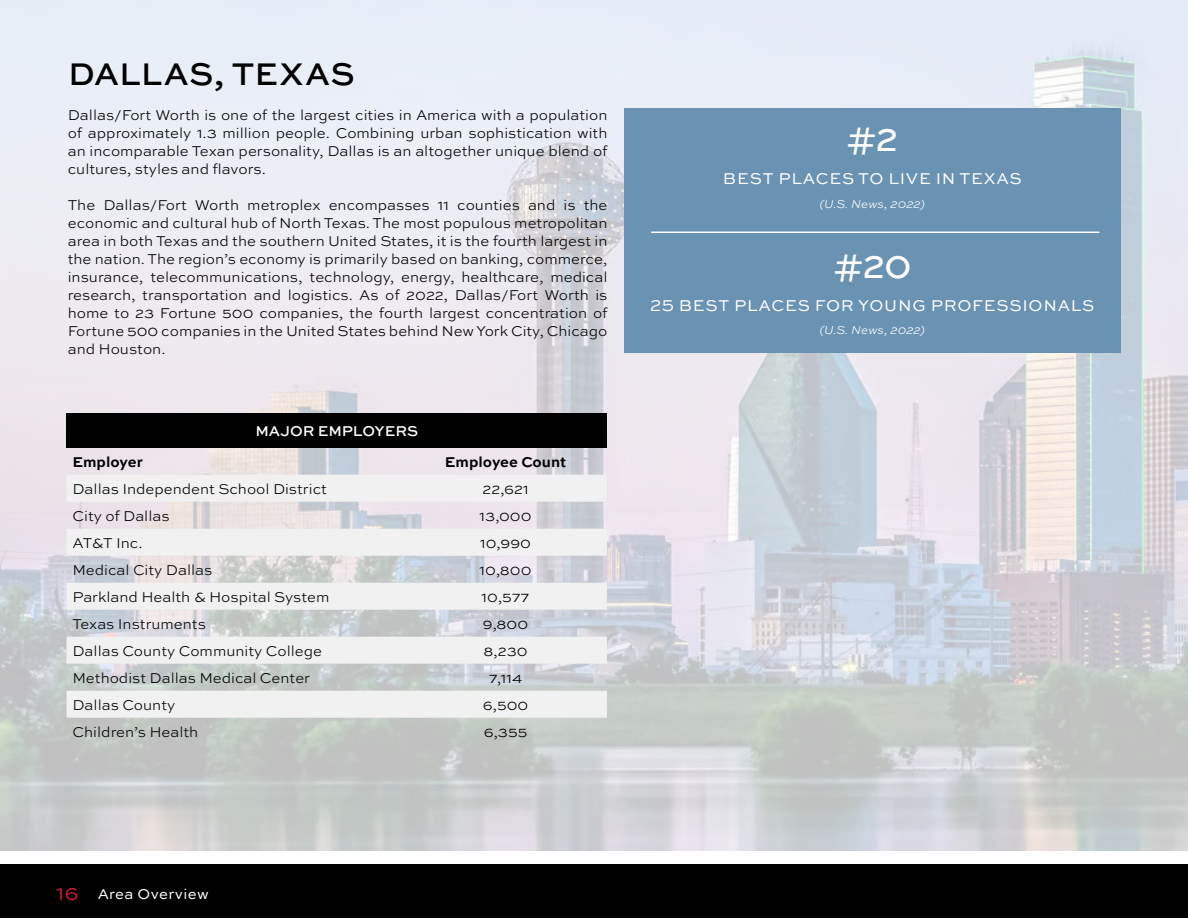
<style>
.page{position:relative;width:1188px;height:918px;background:#fff}
.page>*{position:absolute;margin:0;border:0;box-sizing:border-box;transform-origin:0 0}
.t1{font:500 33px "Sweet Sans Pro";letter-spacing:.015em;color:#000}
.t2{font:500 33px "Sweet Sans Pro";color:#fff}
.t3{font:16.5px "Sweet Sans Pro";letter-spacing:.045em;color:#fff}
.t4{font:300 15px/18px "Sweet Sans Pro";color:#000;text-align:justify}
.t5{font:700 15px "Sweet Sans Pro";color:#000}
.t6{font:15px "Sweet Sans Pro";letter-spacing:.025em;color:#fff}
.t7{font:500 15px "Sweet Sans Pro";letter-spacing:-.005em;color:#fff}
.t8{font:italic 300 12px "Sweet Sans Pro";color:#fff}
.s1{font-size:18px;color:#d2232a}
</style>
<div class="page">
<div style="left:0;top:864px;width:1188px;height:54px;background:#000"></div>
<img style="left:0;top:0;width:1188px;height:850px">
<div style="left:624px;top:108px;width:496px;height:244px;background:#6a92b2"></div>
<div style="left:67px;top:413px;width:540px;height:35px;background:#000"></div>
<svg style="left:67px;top:475px;width:540px;height:243px;fill:#f1f1f2"></svg>
<hr style="left:651px;top:232px;width:448px;height:1px;background:#fff">
<h1 class="t1" style="left:68px;top:50px;width:288px">DALLAS, TEXAS</h1>
<p class="t4" style="left:68px;top:105px;width:541px">Dallas/Fort Worth is one of the largest cities in America with a population of approximately 1.3 million people. Combining urban sophistication with an incomparable Texan personality, Dallas is an altogether unique blend of cultures, styles and flavors.</p>
<p class="t4" style="left:68px;top:195px;width:541px">The Dallas/Fort Worth metroplex encompasses 11 counties and is the economic and cultural hub of North Texas. The most populous metropolitan area in both Texas and the southern United States, it is the fourth largest in the nation. The region’s economy is primarily based on banking, commerce, insurance, telecommunications, technology, energy, healthcare, medical research, transportation and logistics. As of 2022, Dallas/Fort Worth is home to 23 Fortune 500 companies, the fourth largest concentration of Fortune 500 companies in the United States behind New York City, Chicago and Houston.</p>
<p class="t7" style="left:255px;top:420px;width:164px">MAJOR EMPLOYERS</p>
<p class="t5" style="left:73px;top:451px;width:72px">Employer</p>
<p class="t5" style="left:445px;top:451px;width:123px">Employee Count</p>
<p class="t4" style="left:73px;top:479px;width:256px">Dallas Independent School District</p>
<p class="t4" style="left:483px;top:479px;width:48px">22,621</p>
<p class="t4" style="left:73px;top:506px;width:99px">City of Dallas</p>
<p class="t4" style="left:480px;top:506px;width:54px">13,000</p>
<p class="t4" style="left:73px;top:533px;width:72px">AT&amp;T Inc.</p>
<p class="t4" style="left:480px;top:533px;width:52px">10,990</p>
<p class="t4" style="left:73px;top:560px;width:141px">Medical City Dallas</p>
<p class="t4" style="left:480px;top:560px;width:53px">10,800</p>
<p class="t4" style="left:73px;top:587px;width:259px">Parkland Health &amp; Hospital System</p>
<p class="t4" style="left:482px;top:587px;width:49px">10,577</p>
<p class="t4" style="left:73px;top:614px;width:135px">Texas Instruments</p>
<p class="t4" style="left:483px;top:614px;width:47px">9,800</p>
<p class="t4" style="left:73px;top:641px;width:251px">Dallas County Community College</p>
<p class="t4" style="left:484px;top:641px;width:46px">8,230</p>
<p class="t4" style="left:73px;top:668px;width:239px">Methodist Dallas Medical Center</p>
<p class="t4" style="left:489px;top:668px;width:35px">7,114</p>
<p class="t4" style="left:73px;top:695px;width:104px">Dallas County</p>
<p class="t4" style="left:483px;top:695px;width:47px">6,500</p>
<p class="t4" style="left:73px;top:722px;width:127px">Children’s Health</p>
<p class="t4" style="left:484px;top:722px;width:45px">6,355</p>
<h1 class="t2" style="left:847px;top:116px;width:53px">#2</h1>
<p class="t3" style="left:723px;top:167px;width:300px">BEST PLACES TO LIVE IN TEXAS</p>
<p class="t8" style="left:820px;top:195px;width:107px">(U.S. News, 2022)</p>
<h1 class="t2" style="left:833px;top:243px;width:79px">#20</h1>
<p class="t3" style="left:650px;top:294px;width:446px">25 BEST PLACES FOR YOUNG PROFESSIONALS</p>
<p class="t8" style="left:820px;top:322px;width:107px">(U.S. News, 2022)</p>
<p class="t6" style="left:57px;top:883px;width:154px"><span class="s1">16</span> Area Overview</p>
</div>
